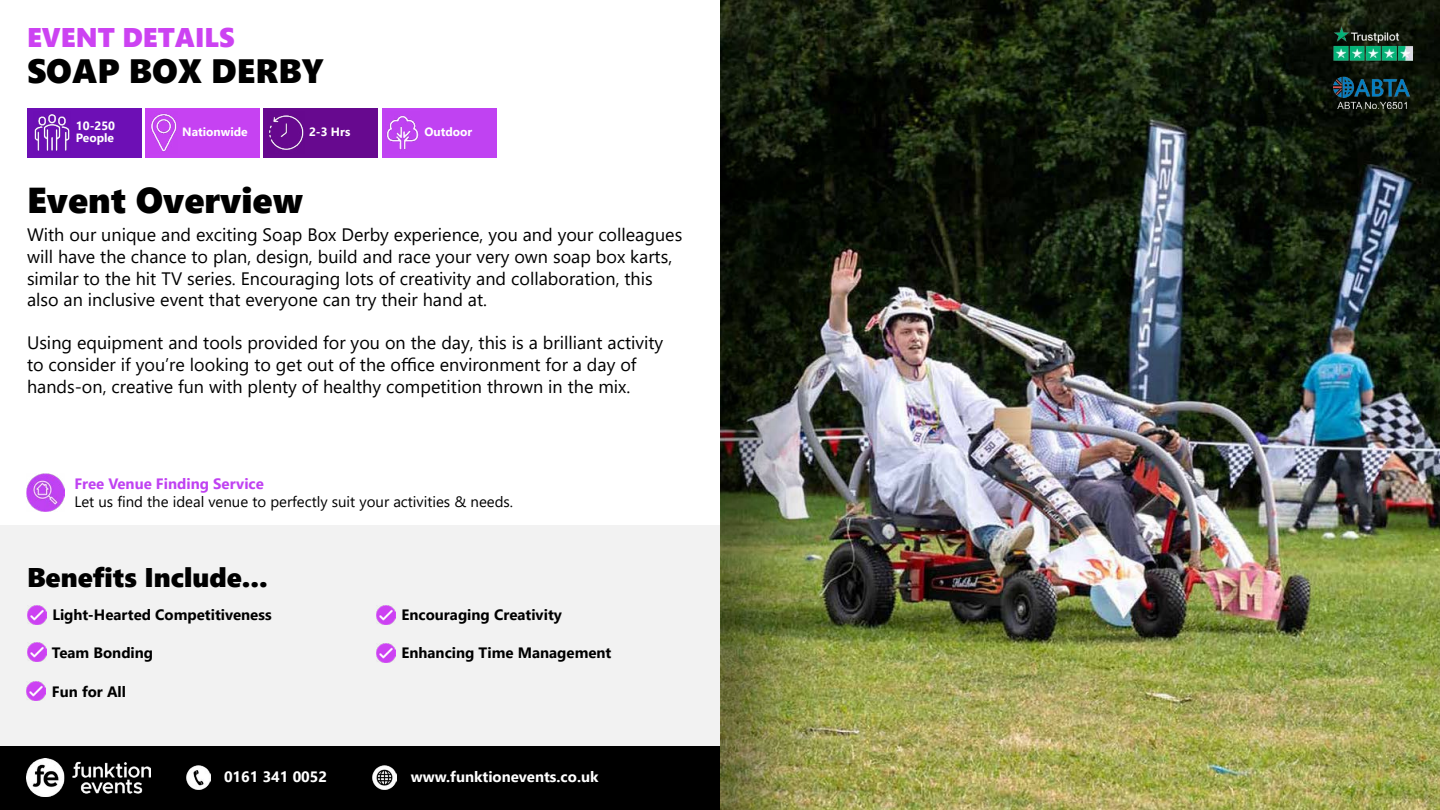
<style>
.page{position:relative;width:1440px;height:810px;background:#fff}
.page>*{position:absolute;margin:0;border:0;box-sizing:border-box;transform-origin:0 0}
.t1{font:36px "Segoe UI Black";color:#000}
.t2{font:33.75px "Segoe UI Black";color:#000}
.t3{font:27px "Segoe UI Black";color:#000}
.t4{font:27px "Segoe UI Black";color:#cc42f2}
.t5{font:18px/21.6px "Segoe UI";color:#000}
.t6{font:700 15px "Segoe UI";color:#000}
.t7{font:15px "Segoe UI";color:#000}
.t8{font:700 15px "Segoe UI";color:#fff}
.t9{font:700 15px "Segoe UI";color:#c042f2}
.t10{font:700 12px/12px "Segoe UI";color:#fff}
</style>
<div class="page">
<img style="left:876px;top:0;width:564px;height:810px">
<img style="left:1334px;top:27px;width:79px;height:81px">
<div style="left:27px;top:108px;width:115px;height:50px;background:#6d0fb5"></div>
<div style="left:145px;top:108px;width:114px;height:50px;background:#c642f2"></div>
<div style="left:264px;top:108px;width:114px;height:50px;background:#67098f"></div>
<div style="left:382px;top:108px;width:114px;height:50px;background:#c042f2"></div>
<img style="left:720px;top:0;width:156px;height:810px">
<img style="left:386px;top:115px;width:33px;height:35px">
<img style="left:269px;top:115px;width:35px;height:35px">
<img style="left:151px;top:113px;width:26px;height:39px">
<img style="left:34px;top:113px;width:36px;height:38px">
<div style="left:0;top:746px;width:720px;height:64px;background:#000"></div>
<img style="left:27px;top:759px;width:123px;height:38px">
<img style="left:186px;top:766px;width:24px;height:24px">
<img style="left:372px;top:766px;width:25px;height:24px">
<div style="left:0;top:525px;width:720px;height:221px;background:#f2f2f2"></div>
<img style="left:27px;top:605px;width:19px;height:19px">
<img style="left:27px;top:643px;width:19px;height:19px">
<img style="left:27px;top:682px;width:19px;height:19px">
<img style="left:376px;top:605px;width:19px;height:19px">
<img style="left:376px;top:644px;width:19px;height:18px">
<img style="left:27px;top:474px;width:38px;height:38px">
<h3 class="t4" style="left:27px;top:18px;width:209px">EVENT DETAILS</h3>
<h2 class="t2" style="left:27px;top:46px;width:298px">SOAP BOX DERBY</h2>
<p class="t10" style="left:76px;top:119px;width:41px">10-250<br>People</p>
<p class="t10" style="left:182px;top:125px;width:67px">Nationwide</p>
<p class="t10" style="left:309px;top:125px;width:43px">2-3 Hrs</p>
<p class="t10" style="left:424px;top:125px;width:49px">Outdoor</p>
<h1 class="t1" style="left:27px;top:175px;width:278px">Event Overview</h1>
<p class="t5" style="left:27px;top:223px;width:657px">With our unique and exciting Soap Box Derby experience, you and your colleagues will have the chance to plan, design, build and race your very own soap box karts, similar to the hit TV series. Encouraging lots of creativity and collaboration, this also an inclusive event that everyone can try their hand at.</p>
<p class="t5" style="left:27px;top:331px;width:638px">Using equipment and tools provided for you on the day, this is a brilliant activity to consider if you’re looking to get out of the office environment for a day of hands-on, creative fun with plenty of healthy competition thrown in the mix.</p>
<p class="t9" style="left:74px;top:470px;width:191px">Free Venue Finding Service</p>
<p class="t7" style="left:74px;top:488px;width:440px">Let us find the ideal venue to perfectly suit your activities &amp; needs.</p>
<h3 class="t3" style="left:27px;top:558px;width:242px">Benefits Include...</h3>
<p class="t6" style="left:52px;top:600px;width:221px">Light-Hearted Competitiveness</p>
<p class="t6" style="left:52px;top:638px;width:103px">Team Bonding</p>
<p class="t6" style="left:52px;top:677px;width:76px">Fun for All</p>
<p class="t6" style="left:401px;top:600px;width:162px">Encouraging Creativity</p>
<p class="t6" style="left:401px;top:639px;width:211px">Enhancing Time Management</p>
<p class="t8" style="left:224px;top:762px;width:105px">0161 341 0052</p>
<p class="t8" style="left:411px;top:762px;width:189px">www.funktionevents.co.uk</p>
</div>
